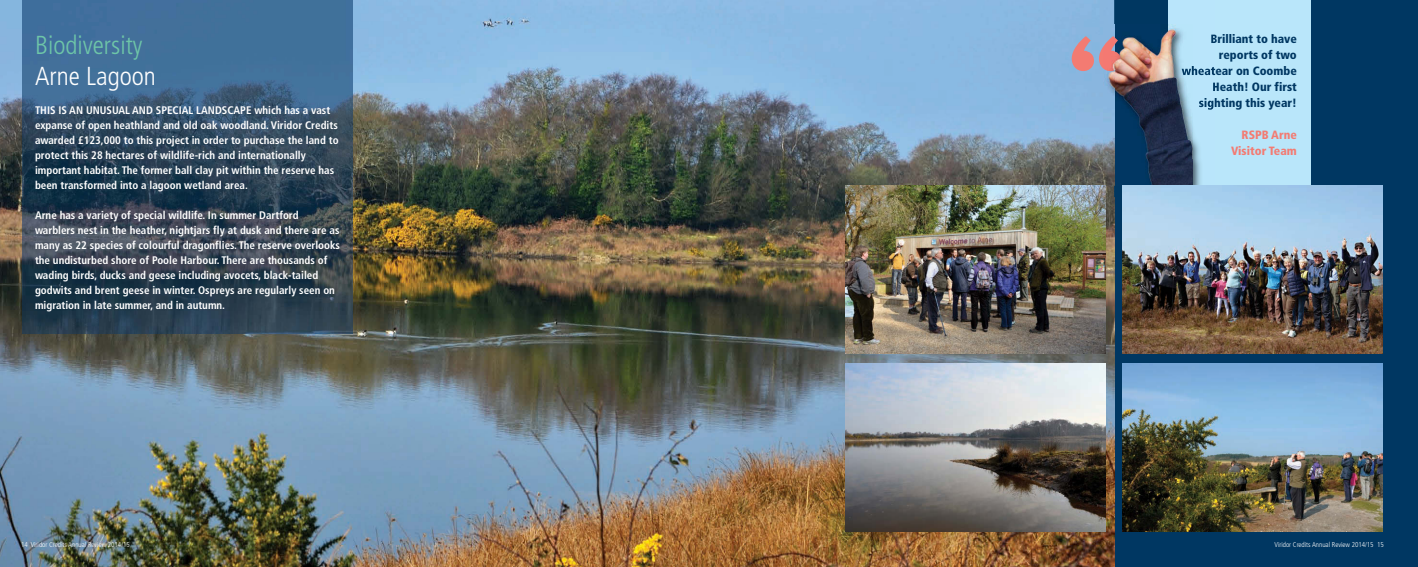
<style>
.page{position:relative;width:1418px;height:567px;background:#fff}
.page>*{position:absolute;margin:0;border:0;box-sizing:border-box;transform-origin:0 0}
.t1{font:300 condensed 26px "Frutiger";color:#6ec6a8}
.t2{font:300 condensed 26px "Frutiger";color:#fff}
.t3{font:900 condensed 12px/16px "Frutiger";color:#003762;text-align:right}
.t4{font:900 condensed 12px/16px "Frutiger";color:#f37b72;text-align:right}
.t5{font:700 condensed 11px/15px "Frutiger";color:#fff}
.t6{font:300 condensed 7px "Frutiger";color:#fff}
</style>
<div class="page">
<div style="left:1099px;top:0;width:318px;height:567px;background:#003762"></div>
<img style="left:0;top:0;width:1114px;height:567px">
<div style="left:1168px;top:0;width:142px;height:185px;background:#b9e6fa"></div>
<img style="left:1114px;top:185px;width:1px;height:12px">
<img style="left:1114px;top:0;width:1px;height:24px">
<img style="left:1068px;top:0;width:46px;height:197px">
<img style="left:1192px;top:75px;width:22px;height:110px">
<svg style="left:1211px;top:34px;width:3px;height:9px"></svg>
<img style="left:1192px;top:66px;width:22px;height:9px">
<img style="left:1199px;top:98px;width:15px;height:12px">
<img style="left:1071px;top:36px;width:32px;height:35px">
<img style="left:1103px;top:24px;width:89px;height:161px">
<svg style="left:1181px;top:66px;width:11px;height:9px"></svg>
<img style="left:1122px;top:185px;width:260px;height:168px">
<img style="left:845px;top:185px;width:260px;height:168px">
<img style="left:1122px;top:363px;width:260px;height:168px">
<img style="left:845px;top:363px;width:260px;height:168px">
<img style="left:22px;top:0;width:330px;height:333px">
<h1 class="t1" style="left:35px;top:34px;width:109px">Biodiversity</h1>
<h1 class="t2" style="left:35px;top:65px;width:122px">Arne Lagoon</h1>
<p class="t5" style="left:35px;top:104px;width:305px">THIS IS AN UNUSUAL AND SPECIAL LANDSCAPE which has a vast expanse of open heathland and old oak woodland. Viridor Credits awarded £123,000 to this project in order to purchase the land to protect this 28 hectares of wildlife-rich and internationally important habitat. The former ball clay pit within the reserve has been transformed into a lagoon wetland area.</p>
<p class="t5" style="left:35px;top:209px;width:306px">Arne has a variety of special wildlife. In summer Dartford warblers nest in the heather, nightjars fly at dusk and there are as many as 22 species of colourful dragonflies. The reserve overlooks the undisturbed shore of Poole Harbour. There are thousands of wading birds, ducks and geese including avocets, black-tailed godwits and brent geese in winter. Ospreys are regularly seen on migration in late summer, and in autumn.</p>
<p class="t3" style="left:1181px;top:32px;width:117px">Brilliant to have reports of two wheatear on Coombe<br>Heath! Our first sighting this year!</p>
<p class="t4" style="left:1231px;top:128px;width:67px">RSPB Arne<br>Visitor Team</p>
<p class="t6" style="left:21px;top:541px;width:110px">14 Viridor Credits Annual Review 2014/15</p>
<p class="t6" style="left:1274px;top:541px;width:111px">Viridor Credits Annual Review 2014/15 15</p>
</div>
